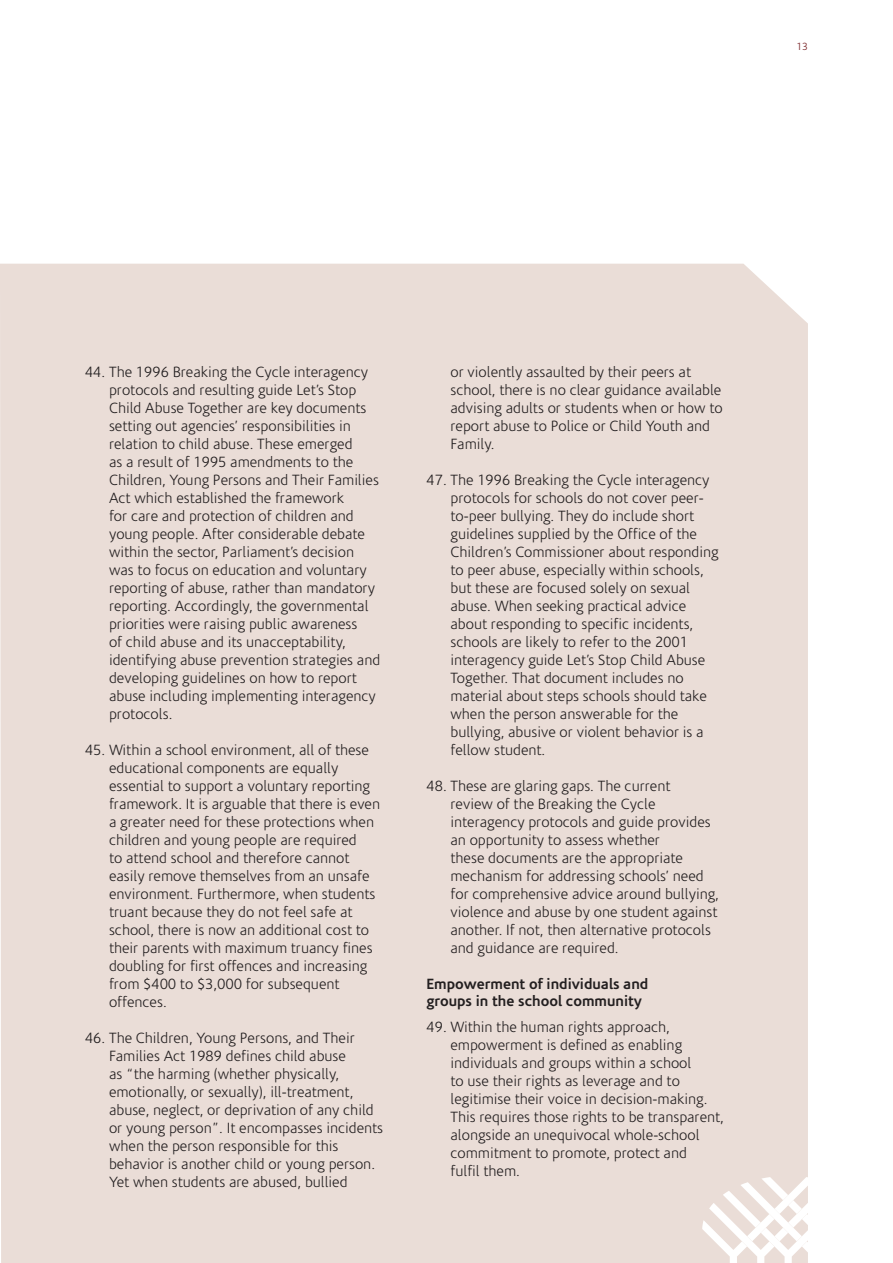
<style>
.page{position:relative;width:893px;height:1263px;background:#fff}
.page>*{position:absolute;margin:0;border:0;box-sizing:border-box;transform-origin:0 0}
.t1{font:300 15px/18px "Coris Macron";color:#231f20}
.t2{font:700 15px/16.5px "Coris Macron";color:#231f20}
.t3{font:300 10.5px "Coris Macron";color:#762023}
</style>
<div class="page">
<div style="left:0;top:264px;width:808px;height:999px;background:#eaddd7"></div>
<svg style="left:702px;top:1177px;width:106px;height:86px"></svg>
<p class="t3" style="left:796px;top:41px;width:13px">13</p>
<p class="t1" style="left:109px;top:363px;width:273px;text-indent:-24px">44. The 1996 Breaking the Cycle interagency protocols and resulting guide Let’s Stop Child Abuse Together are key documents setting out agencies’ responsibilities in relation to child abuse. These emerged<br>as a result of 1995 amendments to the Children, Young Persons and Their Families Act which established the framework<br>for care and protection of children and young people. After considerable debate within the sector, Parliament’s decision was to focus on education and voluntary reporting of abuse, rather than mandatory reporting. Accordingly, the governmental priorities were raising public awareness<br>of child abuse and its unacceptability, identifying abuse prevention strategies and developing guidelines on how to report abuse including implementing interagency protocols.</p>
<p class="t1" style="left:109px;top:741px;width:273px;text-indent:-24px">45. Within a school environment, all of these educational components are equally essential to support a voluntary reporting framework. It is arguable that there is even a greater need for these protections when children and young people are required<br>to attend school and therefore cannot easily remove themselves from an unsafe environment. Furthermore, when students truant because they do not feel safe at school, there is now an additional cost to their parents with maximum truancy fines doubling for first offences and increasing from $400 to $3,000 for subsequent offences.</p>
<p class="t1" style="left:109px;top:1029px;width:276px;text-indent:-24px">46. The Children, Young Persons, and Their Families Act 1989 defines child abuse<br>as “the harming (whether physically, emotionally, or sexually), ill-treatment, abuse, neglect, or deprivation of any child or young person”. It encompasses incidents when the person responsible for this behavior is another child or young person.<br>Yet when students are abused, bullied</p>
<p class="t1" style="left:450px;top:363px;width:274px">or violently assaulted by their peers at school, there is no clear guidance available advising adults or students when or how to report abuse to Police or Child Youth and Family.</p>
<p class="t1" style="left:450px;top:471px;width:270px;text-indent:-24px">47. The 1996 Breaking the Cycle interagency protocols for schools do not cover peer&shy;to-peer bullying. They do include short guidelines supplied by the Office of the Children’s Commissioner about responding to peer abuse, especially within schools, but these are focused solely on sexual abuse. When seeking practical advice about responding to specific incidents, schools are likely to refer to the 2001 interagency guide Let’s Stop Child Abuse Together. That document includes no material about steps schools should take when the person answerable for the bullying, abusive or violent behavior is a fellow student.</p>
<p class="t1" style="left:450px;top:777px;width:270px;text-indent:-24px">48. These are glaring gaps. The current<br>review of the Breaking the Cycle interagency protocols and guide provides an opportunity to assess whether<br>these documents are the appropriate mechanism for addressing schools’ need for comprehensive advice around bullying, violence and abuse by one student against another. If not, then alternative protocols and guidance are required.</p>
<p class="t2" style="left:426px;top:976px;width:223px">Empowerment of individuals and groups in the school community</p>
<p class="t1" style="left:450px;top:1018px;width:275px;text-indent:-24px">49. Within the human rights approach, empowerment is defined as enabling individuals and groups within a school<br>to use their rights as leverage and to legitimise their voice in decision-making.<br>This requires those rights to be transparent, alongside an unequivocal whole-school commitment to promote, protect and<br>fulfil them.</p>
</div>
